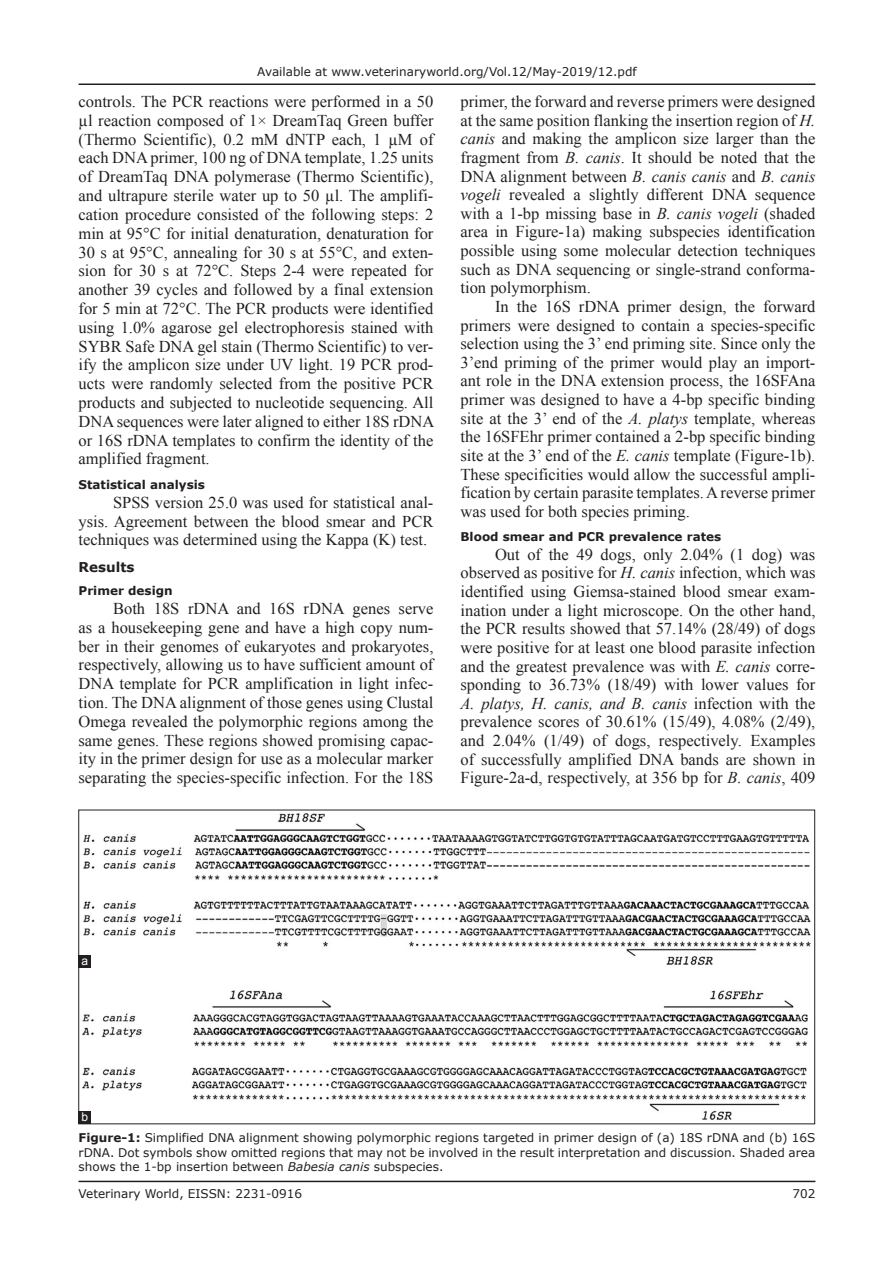
<style>
.page{position:relative;width:894px;height:1263px;background:#fff}
.page>*{position:absolute;margin:0;border:0;box-sizing:border-box;transform-origin:0 0}
.TX{font:16.5px/18.6px "Times New Roman";color:#231f20;text-align:justify}
.t1{font:700 13.5px "Verdana";color:#231f20}
.FGC{font:12px/14.5px "Verdana";color:#231f20;text-align:justify}
.H2_Above_H1{font:700 12px "Verdana";color:#231f20}
.RF{font:12px "Verdana";color:#231f20}
.LABEL{font:12px "Arial";color:#fff}
.s1{font-style:italic}
.s2{font-weight:700}
</style>
<div class="page">
<hr style="left:78px;top:1180px;width:737px;height:2px;background:#231f20">
<hr style="left:78px;top:83px;width:737px;height:2px;background:#231f20">
<img style="left:82px;top:813px;width:729px;height:307px">
<div style="left:78px;top:1111px;width:13px;height:13px;background:#231f20"></div>
<div style="left:78px;top:955px;width:13px;height:13px;background:#231f20"></div>
<p class="FGC" style="left:257px;top:64px;width:381px">Available at www.veterinaryworld.org/Vol.12/May-2019/12.pdf</p>
<p class="TX" style="left:78px;top:92px;width:357px">controls. The PCR reactions were performed in a 50 µl reaction composed of 1× DreamTaq Green buffer (Thermo Scientific), 0.2 mM dNTP each, 1 µM of each DNA primer, 100 ng of DNA template, 1.25 units of DreamTaq DNA polymerase (Thermo Scientific), and ultrapure sterile water up to 50 µl. The amplifi&shy;cation procedure consisted of the following steps: 2 min at 95°C for initial denaturation, denaturation for 30 s at 95°C, annealing for 30 s at 55°C, and exten&shy;sion for 30 s at 72°C. Steps 2-4 were repeated for another 39 cycles and followed by a final extension for 5 min at 72°C. The PCR products were identified using 1.0% agarose gel electrophoresis stained with SYBR Safe DNA gel stain (Thermo Scientific) to ver&shy;ify the amplicon size under UV light. 19 PCR prod&shy;ucts were randomly selected from the positive PCR products and subjected to nucleotide sequencing. All DNA sequences were later aligned to either 18S rDNA or 16S rDNA templates to confirm the identity of the amplified fragment.</p>
<h2 class="H2_Above_H1" style="left:78px;top:476px;width:128px">Statistical analysis</h2>
<p class="TX" style="left:78px;top:492px;width:356px;text-indent:34px">SPSS version 25.0 was used for statistical anal&shy;ysis. Agreement between the blood smear and PCR techniques was determined using the Kappa (K) test.</p>
<h1 class="t1" style="left:78px;top:557px;width:57px">Results</h1>
<p class="H2_Above_H1" style="left:78px;top:582px;width:96px">Primer design</p>
<p class="TX" style="left:78px;top:598px;width:356px;text-indent:34px">Both 18S rDNA and 16S rDNA genes serve as a housekeeping gene and have a high copy num&shy;ber in their genomes of eukaryotes and prokaryotes, respectively, allowing us to have sufficient amount of DNA template for PCR amplification in light infec&shy;tion. The DNA alignment of those genes using Clustal Omega revealed the polymorphic regions among the same genes. These regions showed promising capac&shy;ity in the primer design for use as a molecular marker separating the species-specific infection. For the 18S</p>
<p class="TX" style="left:460px;top:92px;width:356px">primer, the forward and reverse primers were designed at the same position flanking the insertion region of <span class="s1">H. canis</span> and making the amplicon size larger than the fragment from <span class="s1">B. canis</span>. It should be noted that the DNA alignment between <span class="s1">B. canis canis</span> and <span class="s1">B. canis vogeli</span> revealed a slightly different DNA sequence with a 1-bp missing base in <span class="s1">B. canis vogeli</span> (shaded area in Figure-1a) making subspecies identification possible using some molecular detection techniques such as DNA sequencing or single-strand conforma&shy;tion polymorphism.</p>
<p class="TX" style="left:460px;top:296px;width:356px;text-indent:34px">In the 16S rDNA primer design, the forward primers were designed to contain a species-specific selection using the 3’ end priming site. Since only the 3’end priming of the primer would play an import&shy;ant role in the DNA extension process, the 16SFAna primer was designed to have a 4-bp specific binding site at the 3’ end of the <span class="s1">A. platys</span> template, whereas the 16SFEhr primer contained a 2-bp specific binding site at the 3’ end of the <span class="s1">E. canis</span> template (Figure-1b).<br>These specificities would allow the successful ampli&shy;fication by certain parasite templates. A reverse primer was used for both species priming.</p>
<h2 class="H2_Above_H1" style="left:460px;top:528px;width:262px">Blood smear and PCR prevalence rates</h2>
<p class="TX" style="left:460px;top:544px;width:356px;text-indent:34px">Out of the 49 dogs, only 2.04% (1 dog) was observed as positive for <span class="s1">H. canis</span> infection, which was identified using Giemsa-stained blood smear exam&shy;ination under a light microscope. On the other hand, the PCR results showed that 57.14% (28/49) of dogs were positive for at least one blood parasite infection and the greatest prevalence was with <span class="s1">E. canis</span> corre&shy;sponding to 36.73% (18/49) with lower values for <span class="s1">A. platys, H. canis, and B. canis</span> infection with the prevalence scores of 30.61% (15/49), 4.08% (2/49), and 2.04% (1/49) of dogs, respectively. Examples of successfully amplified DNA bands are shown in Figure-2a-d, respectively, at 356 bp for <span class="s1">B. canis</span>, 409</p>
<p class="LABEL" style="left:82px;top:952px;width:8px">a</p>
<p class="LABEL" style="left:82px;top:1108px;width:8px">b</p>
<p class="FGC" style="left:78px;top:1130px;width:738px"><span class="s2">Figure-1:</span> Simplified DNA alignment showing polymorphic regions targeted in primer design of (a) 18S rDNA and (b) 16S rDNA. Dot symbols show omitted regions that may not be involved in the result interpretation and discussion. Shaded area shows the 1-bp insertion between <span class="s1">Babesia canis</span> subspecies.</p>
<p class="RF" style="left:78px;top:1185px;width:225px">Veterinary World, EISSN: 2231-0916</p>
<p class="RF" style="left:792px;top:1185px;width:24px">702</p>
</div>
